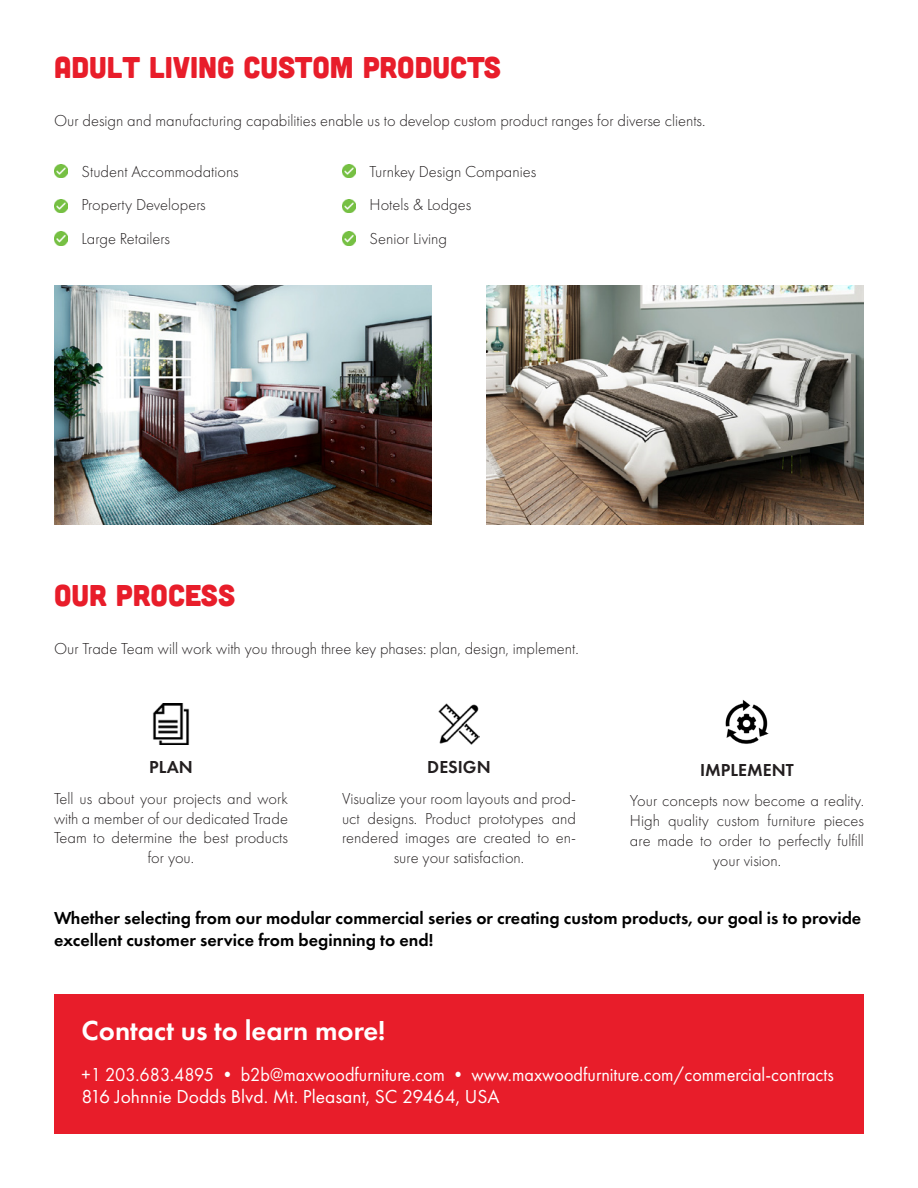
<style>
.page{position:relative;width:918px;height:1188px;background:#fff}
.page>*{position:absolute;margin:0;border:0;box-sizing:border-box;transform-origin:0 0}
.t1{font:30px "Cubano";color:#e81d2a}
.t2{font:600 28.5px "Futura PT";color:#fff}
.t3{font:19.5px/22.8px "Futura PT";color:#fff;scale:.93 1}
.t4{font:600 18px/21.6px "Futura PT";color:#000}
.t5{font:600 18px "Futura PT";color:#231f20}
.t6{font:300 16.5px/19.8px "Futura PT";color:#231f20;text-align:center}
.s1{font-weight:500}
</style>
<div class="page">
<div style="left:54px;top:995px;width:810px;height:139px;background:#e81d2a"></div>
<img style="left:486px;top:285px;width:377px;height:240px">
<img style="left:54px;top:285px;width:378px;height:240px">
<img style="left:439px;top:703px;width:40px;height:41px">
<img style="left:725px;top:700px;width:44px;height:44px">
<img style="left:153px;top:703px;width:37px;height:41px">
<img style="left:342px;top:164px;width:14px;height:14px">
<img style="left:342px;top:199px;width:14px;height:14px">
<img style="left:342px;top:232px;width:14px;height:13px">
<img style="left:54px;top:164px;width:14px;height:14px">
<img style="left:54px;top:199px;width:14px;height:14px">
<img style="left:54px;top:232px;width:14px;height:13px">
<p class="t1" style="left:54px;top:48px;width:449px">ADULT LIVING CUSTOM PRODUCTS</p>
<p class="t6" style="left:54px;top:111px;width:653px">Our design and manufacturing capabilities enable us to develop custom product ranges for diverse clients.</p>
<p class="t6" style="left:82px;top:155px;width:159px;line-height:33.3px;text-align:left">Student Accommodations<br>Property Developers<br>Large Retailers</p>
<p class="t6" style="left:370px;top:155px;width:168px;line-height:33.3px;text-align:left">Turnkey Design Companies<br>Hotels &amp; Lodges<br>Senior Living</p>
<p class="t1" style="left:54px;top:576px;width:183px">OUR PROCESS</p>
<p class="t6" style="left:54px;top:639px;width:526px">Our Trade Team will work with you through three key phases: plan, design, implement.</p>
<p class="t5" style="left:149px;top:756px;width:45px">PLAN</p>
<p class="t6" style="left:54px;top:789px;width:236px">Tell us about your projects and work with a member of our dedicated Trade<br>Team to determine the best products for you.</p>
<p class="t5" style="left:427px;top:756px;width:65px">DESIGN</p>
<p class="t6" style="left:342px;top:789px;width:236px">Visualize your room layouts and prod&shy;uct designs. Product prototypes and rendered images are created to en&shy;sure your satisfaction.</p>
<p class="t5" style="left:700px;top:758px;width:95px">IMPLEMENT</p>
<p class="t6" style="left:630px;top:791px;width:236px">Your concepts now become a reality.<br>High quality custom furniture pieces are made to order to perfectly fulfill your vision.</p>
<p class="t4" style="left:54px;top:907px;width:809px">Whether selecting from our modular commercial series or creating custom products, our goal is to provide excellent customer service from beginning to end!</p>
<p class="t2" style="left:82px;top:1013px;width:305px">Contact us to learn more!</p>
<p class="t3" style="left:82px;top:1063px;width:810px">+1 203.683.4895 <span class="s1">•</span> b2b@maxwoodfurniture.com <span class="s1">•</span> www.maxwoodfurniture.com/commercial-contracts<br>816 Johnnie Dodds Blvd. Mt. Pleasant, SC 29464, USA</p>
</div>
